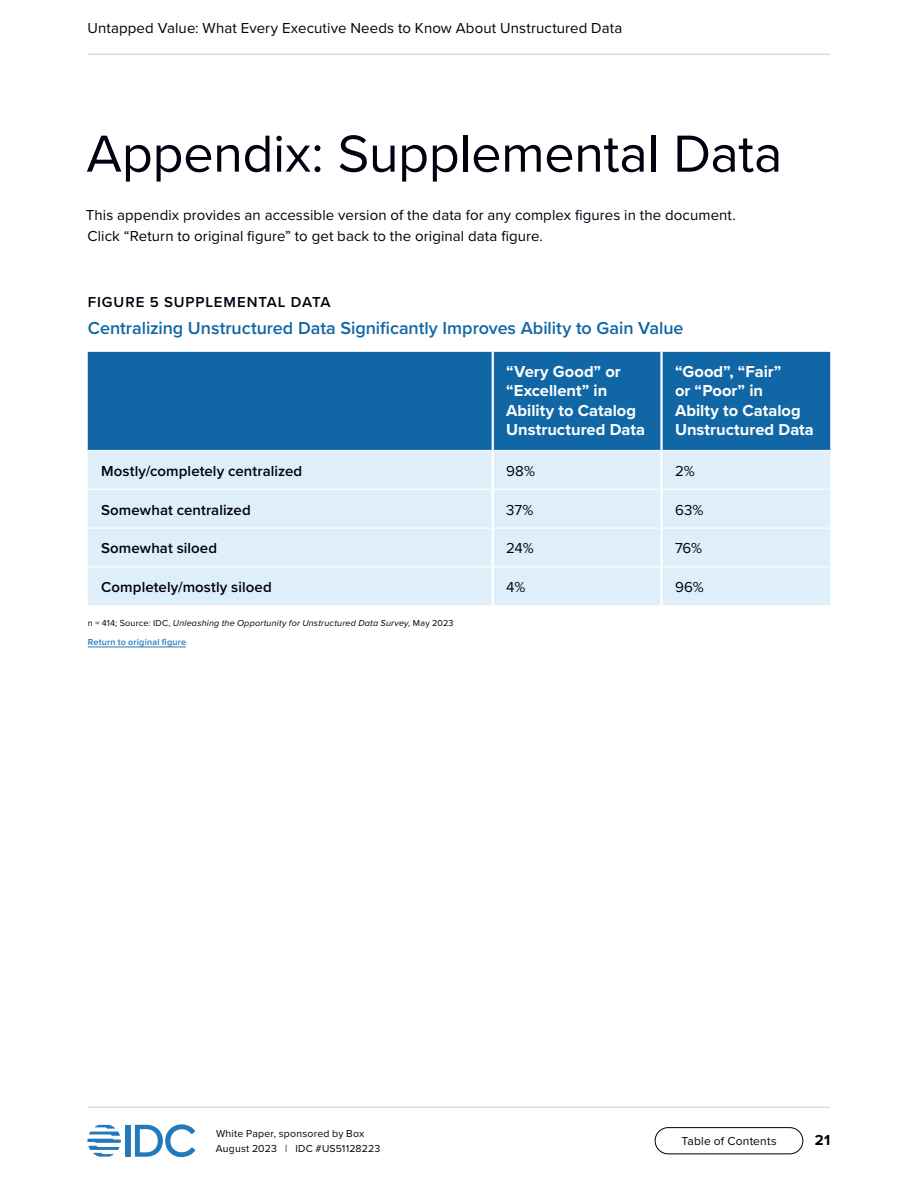
<style>
.page{position:relative;width:918px;height:1188px;background:#fff}
.page>*{position:absolute;margin:0;border:0;box-sizing:border-box;transform-origin:0 0}
.t1{font:54px "Proxima Nova";letter-spacing:-.01em;color:#01010f}
.t2{font:600 18px "Proxima Nova";letter-spacing:-.005em;color:#1167a6}
.t3{font:700 16.5px/19.5px "Proxima Nova";color:#fff}
.t4{font:15px/21px "Proxima Nova";letter-spacing:.005em;color:#01010f}
.t5{font:600 15px "Proxima Nova";letter-spacing:.005em;color:#01010f}
.t6{font:600 15px "Proxima Nova";letter-spacing:.06em;color:#01010f}
.t7{font:700 15px "Proxima Nova";color:#000}
.t8{font:12px "Proxima Nova";letter-spacing:.015em;color:#01010f}
.t9{font:10.5px/15px "Proxima Nova";letter-spacing:.02em;color:#01010f}
.t10{font:italic 9px/18.5px "Proxima Nova";letter-spacing:.025em;color:#01010f}
.s1{font-style:normal}
.s2{font-weight:600;font-style:normal;color:#2279bc}
</style>
<div class="page">
<div style="left:126px;top:1125px;width:5px;height:32px;background:#2279bc"></div>
<svg style="left:135px;top:1124px;width:60px;height:33px"></svg>
<svg style="left:87px;top:1125px;width:34px;height:32px"></svg>
<div style="left:655px;top:1127px;width:148px;height:27px;border:1px solid #000;border-radius:13px"></div>
<hr style="left:87px;top:54px;width:743px;height:1px;background:#ccc">
<hr style="left:87px;top:1107px;width:743px;height:1px;background:#ccc">
<hr style="left:88px;top:647px;width:98px;height:1px;background:#2279bc">
<div style="left:88px;top:352px;width:742px;height:98px;background:#1167a6"></div>
<div style="left:88px;top:451px;width:404px;height:154px;background:#dfeffa"></div>
<div style="left:494px;top:451px;width:336px;height:154px;background:#dfeffa"></div>
<hr style="left:660px;top:451px;width:3px;height:38px;background:#fff">
<hr style="left:660px;top:490px;width:3px;height:38px;background:#fff">
<hr style="left:660px;top:528px;width:3px;height:39px;background:#fff">
<hr style="left:660px;top:567px;width:3px;height:38px;background:#fff">
<hr style="left:88px;top:528px;width:404px;height:1px;background:#fff">
<hr style="left:494px;top:528px;width:168px;height:1px;background:#fff">
<hr style="left:662px;top:528px;width:168px;height:1px;background:#fff">
<hr style="left:492px;top:352px;width:2px;height:98px;background:#fff">
<hr style="left:660px;top:352px;width:3px;height:98px;background:#fff">
<hr style="left:88px;top:489px;width:405px;height:1px;background:#fff">
<hr style="left:493px;top:489px;width:169px;height:1px;background:#fff">
<hr style="left:662px;top:489px;width:168px;height:1px;background:#fff">
<hr style="left:88px;top:567px;width:405px;height:1px;background:#fff">
<hr style="left:493px;top:567px;width:169px;height:1px;background:#fff">
<hr style="left:662px;top:567px;width:168px;height:1px;background:#fff">
<p class="t4" style="left:87px;top:17px;width:536px">Untapped Value: What Every Executive Needs to Know About Unstructured Data</p>
<h1 class="t1" style="left:86px;top:113px;width:698px">Appendix: Supplemental Data</h1>
<p class="t4" style="left:86px;top:204px;width:651px">This appendix provides an accessible version of the data for any complex figures in the document.<br>Click “Return to original figure” to get back to the original data figure.</p>
<p class="t6" style="left:88px;top:290px;width:244px">FIGURE 5 SUPPLEMENTAL DATA</p>
<p class="t2" style="left:88px;top:315px;width:597px">Centralizing Unstructured Data Significantly Improves Ability to Gain Value</p>
<p class="t3" style="left:506px;top:361px;width:140px">“Very Good” or “Excellent” in<br>Ability to Catalog<br>Unstructured Data</p>
<p class="t3" style="left:675px;top:361px;width:140px">“Good”, “Fair”<br>or “Poor” in<br>Abilty to Catalog<br>Unstructured Data</p>
<p class="t5" style="left:101px;top:460px;width:202px">Mostly/completely centralized</p>
<p class="t4" style="left:506px;top:460px;width:30px">98%</p>
<p class="t4" style="left:675px;top:460px;width:21px">2%</p>
<p class="t5" style="left:101px;top:498px;width:151px">Somewhat centralized</p>
<p class="t4" style="left:506px;top:498px;width:29px">37%</p>
<p class="t4" style="left:675px;top:498px;width:30px">63%</p>
<p class="t5" style="left:101px;top:537px;width:117px">Somewhat siloed</p>
<p class="t4" style="left:506px;top:537px;width:29px">24%</p>
<p class="t4" style="left:675px;top:537px;width:29px">76%</p>
<p class="t5" style="left:101px;top:576px;width:172px">Completely/mostly siloed</p>
<p class="t4" style="left:506px;top:576px;width:21px">4%</p>
<p class="t4" style="left:675px;top:576px;width:30px">96%</p>
<p class="t10" style="left:88px;top:614px;width:367px"><span class="s1">n = 414; Source: IDC,</span> Unleashing the Opportunity for Unstructured Data Survey, <span class="s1">May 2023<br></span><span class="s2">Return to original figure</span></p>
<p class="t9" style="left:216px;top:1126px;width:166px">White Paper, sponsored by Box<br>August 2023 | IDC #US51128223</p>
<p class="t8" style="left:681px;top:1132px;width:97px">Table of Contents</p>
<p class="t7" style="left:815px;top:1129px;width:17px">21</p>
</div>
